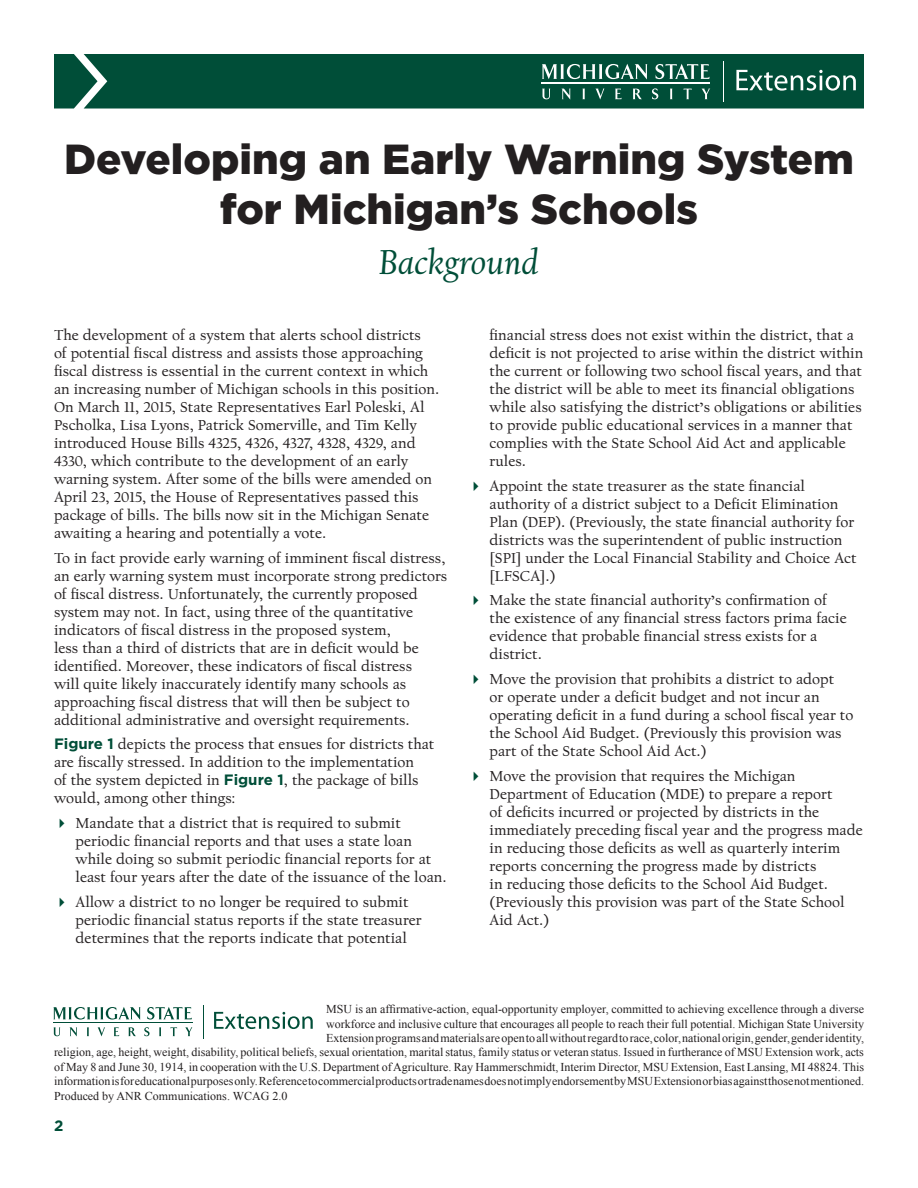
<style>
.page{position:relative;width:918px;height:1188px;background:#fff}
.page>*{position:absolute;margin:0;border:0;box-sizing:border-box;transform-origin:0 0}
.Cover_Title{font:900 42px/50.4px "Gotham";color:#231f20;text-align:center}
.Subhead1{font:italic 36px "Californian FB Text";color:#004e38}
.Body{font:15px/18px "Californian FB Text";color:#231f20}
.t1{font:700 15px "Gotham";color:#004e38}
.t2{font:12px "Times New Roman";color:#231f20}
.s1{font-family:"Gotham";font-weight:700;color:#004e38}
</style>
<div class="page">
<div style="left:54px;top:54px;width:810px;height:55px;background:#004e38"></div>
<svg style="left:542px;top:89px;width:8px;height:10px"></svg>
<svg style="left:561px;top:89px;width:10px;height:11px"></svg>
<svg style="left:582px;top:89px;width:3px;height:10px"></svg>
<svg style="left:595px;top:89px;width:10px;height:11px"></svg>
<svg style="left:615px;top:89px;width:7px;height:10px"></svg>
<svg style="left:633px;top:89px;width:9px;height:10px"></svg>
<svg style="left:652px;top:88px;width:6px;height:11px"></svg>
<svg style="left:670px;top:89px;width:3px;height:10px"></svg>
<svg style="left:684px;top:89px;width:8px;height:10px"></svg>
<svg style="left:701px;top:89px;width:9px;height:10px"></svg>
<svg style="left:542px;top:64px;width:105px;height:16px"></svg>
<svg style="left:655px;top:64px;width:55px;height:15px"></svg>
<hr style="left:542px;top:83px;width:168px;height:1px;background:#fff">
<svg style="left:736px;top:70px;width:120px;height:21px"></svg>
<hr style="left:723px;top:61px;width:1px;height:41px;background:#fff">
<svg style="left:53px;top:1027px;width:7px;height:9px"></svg>
<svg style="left:69px;top:1027px;width:8px;height:9px"></svg>
<svg style="left:87px;top:1027px;width:2px;height:9px"></svg>
<svg style="left:97px;top:1027px;width:8px;height:9px"></svg>
<svg style="left:114px;top:1027px;width:5px;height:9px"></svg>
<svg style="left:128px;top:1027px;width:8px;height:9px"></svg>
<svg style="left:144px;top:1027px;width:6px;height:9px"></svg>
<svg style="left:159px;top:1027px;width:2px;height:9px"></svg>
<svg style="left:170px;top:1027px;width:7px;height:9px"></svg>
<svg style="left:185px;top:1027px;width:8px;height:9px"></svg>
<svg style="left:53px;top:1007px;width:88px;height:13px"></svg>
<svg style="left:147px;top:1007px;width:45px;height:13px"></svg>
<hr style="left:53px;top:1023px;width:139px;height:1px;background:#004e38">
<svg style="left:214px;top:1012px;width:99px;height:17px"></svg>
<hr style="left:203px;top:1005px;width:1px;height:33px;background:#004e38">
<p class="Cover_Title" style="left:64px;top:133px;width:791px">Developing an Early Warning System for Michigan’s Schools</p>
<h1 class="Subhead1" style="left:379px;top:241px;width:162px">Background</h1>
<p class="Body" style="left:54px;top:326px;width:387px">The development of a system that alerts school districts<br>of potential fiscal distress and assists those approaching fiscal distress is essential in the current context in which an increasing number of Michigan schools in this position.<br>On March 11, 2015, State Representatives Earl Poleski, Al Pscholka, Lisa Lyons, Patrick Somerville, and Tim Kelly introduced House Bills 4325, 4326, 4327, 4328, 4329, and 4330, which contribute to the development of an early warning system. After some of the bills were amended on April 23, 2015, the House of Representatives passed this package of bills. The bills now sit in the Michigan Senate awaiting a hearing and potentially a vote.</p>
<p class="Body" style="left:54px;top:549px;width:395px">To in fact provide early warning of imminent fiscal distress, an early warning system must incorporate strong predictors of fiscal distress. Unfortunately, the currently proposed system may not. In fact, using three of the quantitative indicators of fiscal distress in the proposed system,<br>less than a third of districts that are in deficit would be identified. Moreover, these indicators of fiscal distress<br>will quite likely inaccurately identify many schools as approaching fiscal distress that will then be subject to additional administrative and oversight requirements.</p>
<p class="Body" style="left:54px;top:736px;width:382px"><span class="s1">Figure 1</span> depicts the process that ensues for districts that are fiscally stressed. In addition to the implementation<br>of the system depicted in <span class="s1">Figure 1</span>, the package of bills would, among other things:</p>
<p class="Body" style="left:76px;top:815px;width:373px">Mandate that a district that is required to submit periodic financial reports and that uses a state loan while doing so submit periodic financial reports for at least four years after the date of the issuance of the loan.</p>
<p class="Body" style="left:76px;top:893px;width:348px">Allow a district to no longer be required to submit periodic financial status reports if the state treasurer determines that the reports indicate that potential</p>
<p class="Body" style="left:490px;top:326px;width:375px">financial stress does not exist within the district, that a deficit is not projected to arise within the district within the current or following two school fiscal years, and that the district will be able to meet its financial obligations while also satisfying the district’s obligations or abilities to provide public educational services in a manner that complies with the State School Aid Act and applicable rules.</p>
<p class="Body" style="left:490px;top:477px;width:369px">Appoint the state treasurer as the state financial authority of a district subject to a Deficit Elimination Plan (DEP). (Previously, the state financial authority for districts was the superintendent of public instruction [SPI] under the Local Financial Stability and Choice Act [LFSCA].)</p>
<p class="Body" style="left:490px;top:592px;width:359px">Make the state financial authority’s confirmation of the existence of any financial stress factors prima facie evidence that probable financial stress exists for a district.</p>
<p class="Body" style="left:490px;top:671px;width:365px">Move the provision that prohibits a district to adopt<br>or operate under a deficit budget and not incur an operating deficit in a fund during a school fiscal year to the School Aid Budget. (Previously this provision was part of the State School Aid Act.)</p>
<p class="Body" style="left:490px;top:767px;width:375px">Move the provision that requires the Michigan Department of Education (MDE) to prepare a report<br>of deficits incurred or projected by districts in the immediately preceding fiscal year and the progress made in reducing those deficits as well as quarterly interim reports concerning the progress made by districts<br>in reducing those deficits to the School Aid Budget. (Previously this provision was part of the State School Aid Act.)</p>
<p class="t2" style="left:326px;top:1001px;width:539px">MSU is an affirmative-action, equal-opportunity employer, committed to achieving excellence through a diverse</p>
<p class="t2" style="left:326px;top:1016px;width:539px">workforce and inclusive culture that encourages all people to reach their full potential. Michigan State University</p>
<p class="t2" style="left:326px;top:1030px;width:539px">Extension programs and materials are open to all without regard to race, color, national origin, gender, gender identity,</p>
<p class="t2" style="left:54px;top:1044px;width:812px">religion, age, height, weight, disability, political beliefs, sexual orientation, marital status, family status or veteran status. Issued in furtherance of MSU Extension work, acts</p>
<p class="t2" style="left:54px;top:1059px;width:812px">of May 8 and June 30, 1914, in cooperation with the U.S. Department of Agriculture. Ray Hammerschmidt, Interim Director, MSU Extension, East Lansing, MI 48824. This</p>
<p class="t2" style="left:54px;top:1073px;width:812px">information is for educational purposes only. Reference to commercial products or trade names does not imply endorsement by MSU Extension or bias against those not mentioned.</p>
<p class="t2" style="left:54px;top:1088px;width:235px">Produced by ANR Communications. WCAG 2.0</p>
<p class="t1" style="left:54px;top:1116px;width:11px">2</p>
</div>
